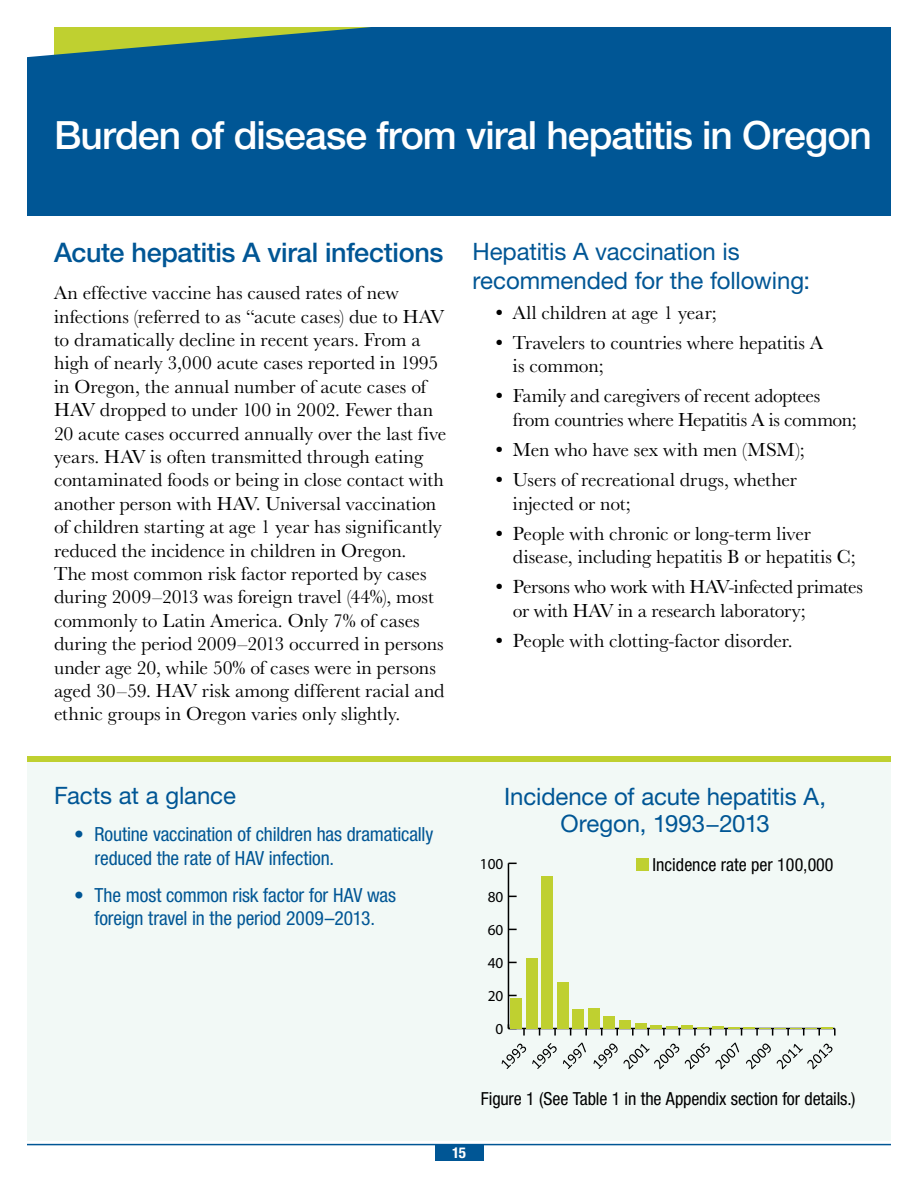
<style>
.page{position:relative;width:918px;height:1188px;background:#fff}
.page>*{position:absolute;margin:0;border:0;box-sizing:border-box;transform-origin:0 0}
.t1{font:500 39px "Helvetica Neue LT Std";letter-spacing:-.025em;color:#fff}
.t2{font:500 27px "Helvetica Neue LT Std";letter-spacing:-.015em;color:#005695}
.t3{font:24px/28.5px "Helvetica Neue LT Std";letter-spacing:-.005em;color:#005695}
.t4{font:19.5px/23.4px "Baskerville URW";color:#000}
.t5{font:condensed 19.5px/23.4px "Helvetica Neue LT Std";letter-spacing:-.005em;color:#005695}
.t6{font:19.5px/23.4px "Baskerville URW";letter-spacing:-.02em;color:#000}
.t7{font:condensed 18px "Helvetica Neue LT Std";letter-spacing:-.005em;color:#000}
.t8{font:condensed 18px "Helvetica Neue LT Std";color:#010101}
.t9{font:15.3px "Myriad Pro";color:#000}
.t10{font:700 condensed 15px "Helvetica Neue LT Std";color:#fff}
</style>
<div class="page">
<hr style="left:27px;top:1144px;width:864px;height:1px;background:#005695">
<div style="left:435px;top:1145px;width:48px;height:16px;background:#005695"></div>
<div style="left:27px;top:27px;width:864px;height:189px;background:#005695"></div>
<div style="left:27px;top:760px;width:864px;height:380px;background:#f2f9f6"></div>
<svg style="left:502px;top:1044px;width:24px;height:25px"></svg>
<svg style="left:532px;top:1043px;width:25px;height:26px"></svg>
<svg style="left:563px;top:1042px;width:23px;height:27px"></svg>
<svg style="left:594px;top:1044px;width:85px;height:25px"></svg>
<svg style="left:685px;top:1042px;width:54px;height:27px"></svg>
<svg style="left:746px;top:1044px;width:25px;height:25px"></svg>
<svg style="left:777px;top:1044px;width:56px;height:25px"></svg>
<div style="left:636px;top:858px;width:13px;height:12px;background:#bfd030"></div>
<hr style="left:508px;top:1028px;width:327px;height:1px;background:#000">
<svg style="left:523px;top:1029px;width:2px;height:7px"></svg>
<svg style="left:554px;top:1029px;width:2px;height:7px"></svg>
<svg style="left:585px;top:1029px;width:2px;height:7px"></svg>
<svg style="left:616px;top:1029px;width:2px;height:7px"></svg>
<svg style="left:632px;top:1029px;width:2px;height:7px"></svg>
<hr style="left:508px;top:863px;width:1px;height:166px;background:#000">
<div style="left:511px;top:998px;width:11px;height:31px;background:#bfd030"></div>
<div style="left:526px;top:958px;width:11px;height:71px;background:#bfd030"></div>
<div style="left:542px;top:876px;width:11px;height:153px;background:#bfd030"></div>
<div style="left:557px;top:982px;width:11px;height:47px;background:#bfd030"></div>
<div style="left:573px;top:1009px;width:11px;height:20px;background:#bfd030"></div>
<div style="left:588px;top:1008px;width:12px;height:21px;background:#bfd030"></div>
<div style="left:604px;top:1016px;width:11px;height:13px;background:#bfd030"></div>
<div style="left:619px;top:1020px;width:12px;height:9px;background:#bfd030"></div>
<div style="left:635px;top:1023px;width:11px;height:6px;background:#bfd030"></div>
<hr style="left:650px;top:1025px;width:12px;height:4px;background:#bfd030">
<svg style="left:663px;top:1026px;width:17px;height:10px"></svg>
<hr style="left:682px;top:1025px;width:11px;height:4px;background:#bfd030">
<svg style="left:694px;top:1026px;width:142px;height:10px"></svg>
<div style="left:27px;top:756px;width:864px;height:6px;background:#bfd030"></div>
<h1 class="t1" style="left:54px;top:112px;width:819px">Burden of disease from viral hepatitis in Oregon</h1>
<h2 class="t2" style="left:54px;top:237px;width:391px">Acute hepatitis A viral infections</h2>
<p class="t4" style="left:54px;top:281px;width:394px">An effective vaccine has caused rates of new infections (referred to as “acute cases) due to HAV to dramatically decline in recent years. From a high of nearly 3,000 acute cases reported in 1995 in Oregon, the annual number of acute cases of HAV dropped to under 100 in 2002. Fewer than 20 acute cases occurred annually over the last five years. HAV is often transmitted through eating contaminated foods or being in close contact with another person with HAV. Universal vaccination of children starting at age 1 year has significantly reduced the incidence in children in Oregon.<br>The most common risk factor reported by cases during 2009–2013 was foreign travel (44%), most commonly to Latin America. Only 7% of cases during the period 2009–2013 occurred in persons under age 20, while 50% of cases were in persons aged 30–59. HAV risk among different racial and ethnic groups in Oregon varies only slightly.</p>
<p class="t3" style="left:472px;top:237px;width:339px">Hepatitis A vaccination is recommended for the following:</p>
<p class="t4" style="left:493px;top:301px;width:226px">• All children at age 1 year;</p>
<p class="t4" style="left:513px;top:331px;width:311px;text-indent:-20px">• Travelers to countries where hepatitis A is common;</p>
<p class="t6" style="left:513px;top:385px;width:345px;text-indent:-20px">• Family and caregivers of recent adoptees from countries where Hepatitis A is common;</p>
<p class="t4" style="left:493px;top:438px;width:313px">• Men who have sex with men (MSM);</p>
<p class="t4" style="left:513px;top:468px;width:286px;text-indent:-20px">• Users of recreational drugs, whether injected or not;</p>
<p class="t4" style="left:513px;top:522px;width:344px;text-indent:-20px">• People with chronic or long-term liver disease, including hepatitis B or hepatitis C;</p>
<p class="t4" style="left:513px;top:575px;width:351px;text-indent:-20px">• Persons who work with HAV-infected primates or with HAV in a research laboratory;</p>
<p class="t4" style="left:493px;top:629px;width:301px">• People with clotting-factor disorder.</p>
<p class="t3" style="left:54px;top:781px;width:184px">Facts at a glance</p>
<p class="t5" style="left:94px;top:823px;width:340px;text-indent:-20px">• Routine vaccination of children has dramatically reduced the rate of HAV infection.</p>
<p class="t5" style="left:74px;top:883px;width:323px;text-align:center">• The most common risk factor for HAV was foreign travel in the period 2009–2013.</p>
<p class="t3" style="left:504px;top:782px;width:324px;line-height:27px;text-align:center">Incidence of acute hepatitis A,<br>Oregon, 1993−2013</p>
<p class="t8" style="left:653px;top:854px;width:183px">Incidence rate per 100,000</p>
<p class="t9" style="left:480px;top:854px;width:25px">100</p>
<p class="t9" style="left:488px;top:888px;width:17px">80</p>
<p class="t9" style="left:488px;top:921px;width:17px">60</p>
<p class="t9" style="left:488px;top:954px;width:17px">40</p>
<p class="t9" style="left:488px;top:987px;width:17px">20</p>
<p class="t9" style="left:496px;top:1020px;width:9px">0</p>
<p class="t10" style="left:452px;top:1144px;width:15px">15</p>
<p class="t7" style="left:481px;top:1088px;width:376px">Figure 1 (See Table 1 in the Appendix section for details.)</p>
</div>
